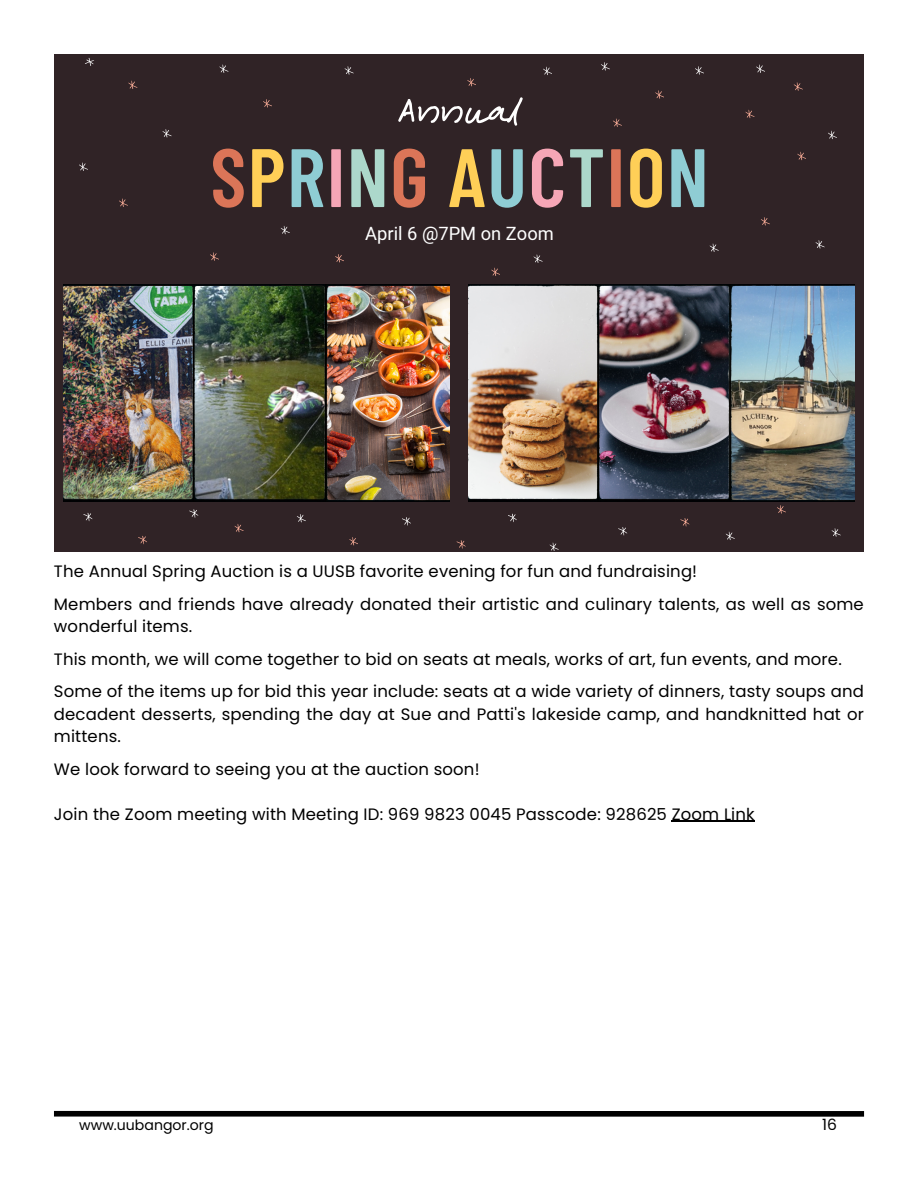
<style>
.page{position:relative;width:918px;height:1188px;background:#fff}
.page>*{position:absolute;margin:0;border:0;box-sizing:border-box;transform-origin:0 0}
.t1{font:600 82.65px "Barlow Condensed";letter-spacing:.02em;color:#db7558}
.t2{font:65.7px "Karumbi";color:#fff}
.t3{font:18.3px "Heebo";color:#fff}
.t4{font:16.5px/32.5px "Poppins";letter-spacing:.01em;color:#000}
.t5{font:15.45px "Poppins";color:#000}
.t6{font:14.1px "Poppins";color:#000}
.s1{color:#ffcf57}
.s2{color:#8fcdd4}
.s3{color:#f6a6b6}
.s4{color:#acd8cb}
</style>
<div class="page">
<div style="left:54px;top:1111px;width:810px;height:6px;background:#000"></div>
<div style="left:54px;top:54px;width:810px;height:497px;background:#302326"></div>
<hr style="left:672px;top:821px;width:83px;height:1px;background:#000">
<img style="left:64px;top:285px;width:386px;height:217px">
<img style="left:468px;top:284px;width:386px;height:217px">
<svg style="left:128px;top:81px;width:9px;height:8px"></svg>
<svg style="left:613px;top:119px;width:9px;height:8px"></svg>
<svg style="left:119px;top:198px;width:9px;height:9px"></svg>
<svg style="left:210px;top:252px;width:9px;height:9px"></svg>
<svg style="left:746px;top:110px;width:8px;height:8px"></svg>
<svg style="left:761px;top:217px;width:9px;height:8px"></svg>
<svg style="left:797px;top:152px;width:9px;height:8px"></svg>
<svg style="left:219px;top:65px;width:9px;height:8px"></svg>
<svg style="left:163px;top:129px;width:8px;height:8px"></svg>
<svg style="left:695px;top:66px;width:9px;height:9px"></svg>
<svg style="left:710px;top:244px;width:8px;height:8px"></svg>
<svg style="left:79px;top:163px;width:9px;height:8px"></svg>
<svg style="left:467px;top:78px;width:9px;height:8px"></svg>
<svg style="left:335px;top:254px;width:9px;height:8px"></svg>
<svg style="left:491px;top:268px;width:9px;height:8px"></svg>
<svg style="left:345px;top:66px;width:8px;height:9px"></svg>
<svg style="left:263px;top:99px;width:9px;height:9px"></svg>
<svg style="left:281px;top:226px;width:8px;height:8px"></svg>
<svg style="left:534px;top:254px;width:8px;height:9px"></svg>
<svg style="left:543px;top:67px;width:9px;height:8px"></svg>
<svg style="left:794px;top:82px;width:8px;height:9px"></svg>
<svg style="left:828px;top:131px;width:9px;height:8px"></svg>
<svg style="left:816px;top:240px;width:8px;height:9px"></svg>
<svg style="left:85px;top:58px;width:9px;height:8px"></svg>
<svg style="left:756px;top:65px;width:9px;height:8px"></svg>
<svg style="left:655px;top:90px;width:9px;height:9px"></svg>
<svg style="left:601px;top:62px;width:9px;height:9px"></svg>
<svg style="left:235px;top:524px;width:8px;height:8px"></svg>
<svg style="left:777px;top:505px;width:9px;height:9px"></svg>
<svg style="left:726px;top:532px;width:8px;height:8px"></svg>
<svg style="left:349px;top:537px;width:9px;height:8px"></svg>
<svg style="left:297px;top:514px;width:9px;height:8px"></svg>
<svg style="left:550px;top:543px;width:8px;height:8px"></svg>
<svg style="left:832px;top:528px;width:8px;height:9px"></svg>
<svg style="left:457px;top:540px;width:9px;height:9px"></svg>
<svg style="left:508px;top:514px;width:9px;height:8px"></svg>
<svg style="left:402px;top:517px;width:9px;height:9px"></svg>
<svg style="left:681px;top:518px;width:8px;height:9px"></svg>
<svg style="left:138px;top:536px;width:9px;height:8px"></svg>
<svg style="left:190px;top:509px;width:8px;height:9px"></svg>
<svg style="left:619px;top:527px;width:8px;height:9px"></svg>
<svg style="left:84px;top:513px;width:8px;height:8px"></svg>
<h2 class="t2" style="left:394px;top:59px;width:132px">Annual</h2>
<h1 class="t1" style="left:210px;top:124px;width:500px">S<span class="s1">P</span><span class="s2">R</span><span class="s3">I</span><span class="s4">N</span>G <span class="s1">A</span><span class="s2">U</span><span class="s3">C</span><span class="s4">T</span>I<span class="s1">O</span><span class="s2">N</span></h1>
<p class="t3" style="left:365px;top:220px;width:190px">April 6 @7PM on Zoom</p>
<p class="t4" style="left:54px;top:555px;width:811px">The Annual Spring Auction is a UUSB favorite evening for fun and fundraising!<br>Members and friends have already donated their artistic and culinary talents, as well as some</p>
<p class="t4" style="left:54px;top:610px;width:811px">wonderful items.<br>This month, we will come together to bid on seats at meals, works of art, fun events, and more.<br>Some of the items up for bid this year include: seats at a wide variety of dinners, tasty soups and</p>
<p class="t4" style="left:54px;top:703px;width:811px;line-height:22.5px">decadent desserts, spending the day at Sue and Patti's lakeside camp, and handknitted hat or mittens.</p>
<p class="t4" style="left:54px;top:753px;width:427px">We look forward to seeing you at the auction soon!</p>
<p class="t4" style="left:54px;top:798px;width:702px">Join the Zoom meeting with Meeting ID: 969 9823 0045 Passcode: 928625 Zoom Link</p>
<p class="t6" style="left:79px;top:1115px;width:136px">www.uubangor.org</p>
<p class="t5" style="left:822px;top:1114px;width:16px">16</p>
</div>
